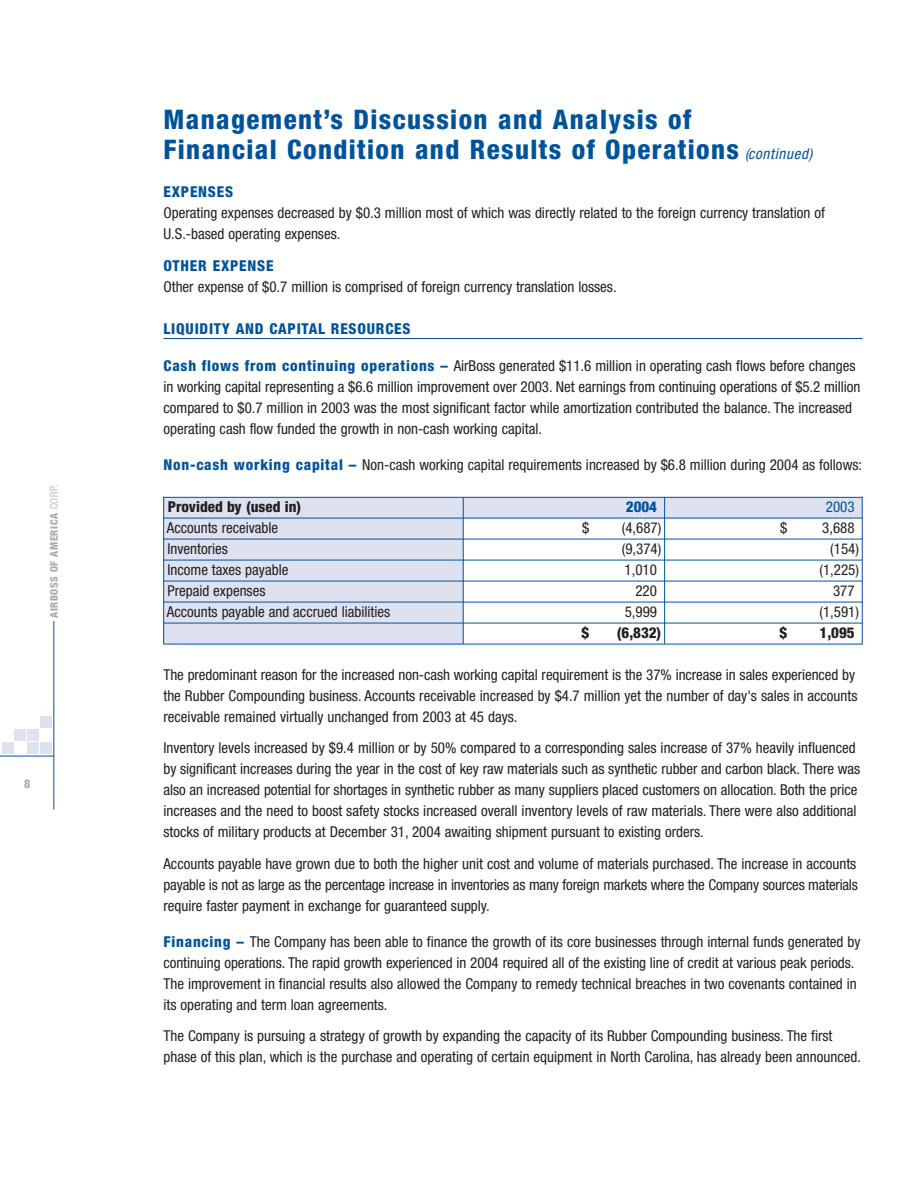
<style>
.page{position:relative;width:918px;height:1188px;background:#fff}
.page>*{position:absolute;margin:0;border:0;box-sizing:border-box;transform-origin:0 0}
.t1{font:800 condensed 27px/30px "Helvetica Neue LT Std";letter-spacing:.05em;color:#00539b}
.t2{font:condensed 15px/21px "Helvetica Neue LT Std";color:#231f20}
.t3{font:800 condensed 15px "Helvetica Neue LT Std";letter-spacing:.05em;color:#00539b}
.t4{font:800 condensed 15px "Helvetica Neue LT Std";color:#231f20}
.t5{font:condensed 15px "Helvetica Neue LT Std";color:#00539b}
.t6{font:800 condensed 12px "Helvetica Neue LT Std";color:#a7a9ac}
.t7{font:800 condensed 10.5px "Helvetica Neue LT Std";letter-spacing:.05em;color:#a7a9ac}
.s1{font-weight:300}
.s2{font-weight:400;font-style:italic;font-size:15px}
.s3{font-weight:800;color:#00539b}
</style>
<div class="page">
<hr style="left:53px;top:621px;width:1px;height:189px;background:#00539b">
<hr style="left:0;top:756px;width:54px;height:1px;background:#00539b">
<div style="left:2px;top:742px;width:11px;height:11px;background:#dde1f0"></div>
<div style="left:27px;top:742px;width:12px;height:11px;background:#dde1f0"></div>
<div style="left:40px;top:742px;width:11px;height:11px;background:#dde1f0"></div>
<div style="left:14px;top:729px;width:12px;height:12px;background:#dde1f0"></div>
<div style="left:27px;top:729px;width:12px;height:12px;background:#dde1f0"></div>
<div style="left:40px;top:716px;width:11px;height:12px;background:#dde1f0"></div>
<div style="left:163px;top:497px;width:699px;height:21px;background:#dde1f0"></div>
<div style="left:163px;top:497px;width:300px;height:147px;background:#dde1f0"></div>
<hr style="left:164px;top:338px;width:698px;height:1px;background:#00539b">
<hr style="left:164px;top:497px;width:698px;height:1px;background:#00539b">
<hr style="left:164px;top:518px;width:698px;height:1px;background:#00539b">
<hr style="left:164px;top:539px;width:698px;height:1px;background:#00539b">
<hr style="left:164px;top:560px;width:698px;height:1px;background:#00539b">
<hr style="left:164px;top:581px;width:698px;height:1px;background:#00539b">
<hr style="left:164px;top:602px;width:698px;height:1px;background:#00539b">
<hr style="left:164px;top:623px;width:698px;height:1px;background:#00539b">
<hr style="left:164px;top:644px;width:698px;height:1px;background:#00539b">
<hr style="left:463px;top:497px;width:1px;height:147px;background:#00539b">
<hr style="left:163px;top:497px;width:1px;height:147px;background:#00539b">
<hr style="left:862px;top:497px;width:1px;height:147px;background:#00539b">
<hr style="left:664px;top:497px;width:1px;height:147px;background:#00539b">
<p class="t7" style="left:50px;top:618px;width:135px;rotate:-90deg">AIRBOSS OF AMERICA <span class="s1">CORP.</span></p>
<p class="t6" style="left:24px;top:779px;width:8px">8</p>
<h1 class="t1" style="left:164px;top:107px;width:651px">Management’s Discussion and Analysis of<br>Financial Condition and Results of Operations <span class="s2">(continued)</span></h1>
<p class="t3" style="left:164px;top:187px;width:71px">EXPENSES</p>
<p class="t2" style="left:164px;top:204px;width:663px">Operating expenses decreased by $0.3 million most of which was directly related to the foreign currency translation of<br>U.S.-based operating expenses.</p>
<p class="t3" style="left:164px;top:260px;width:112px">OTHER EXPENSE</p>
<p class="t2" style="left:164px;top:278px;width:455px">Other expense of $0.7 million is comprised of foreign currency translation losses.</p>
<p class="t3" style="left:164px;top:323px;width:249px">LIQUIDITY AND CAPITAL RESOURCES</p>
<p class="t2" style="left:164px;top:356px;width:698px"><span class="s3">Cash flows from continuing operations –</span> AirBoss generated $11.6 million in operating cash flows before changes in working capital representing a $6.6 million improvement over 2003. Net earnings from continuing operations of $5.2 million compared to $0.7 million in 2003 was the most significant factor while amortization contributed the balance. The increased operating cash flow funded the growth in non-cash working capital.</p>
<p class="t2" style="left:164px;top:455px;width:700px"><span class="s3">Non-cash working capital –</span> Non-cash working capital requirements increased by $6.8 million during 2004 as follows:</p>
<p class="t4" style="left:168px;top:501px;width:135px">Provided by (used in)</p>
<p class="t3" style="left:626px;top:501px;width:33px">2004</p>
<p class="t5" style="left:826px;top:501px;width:30px">2003</p>
<p class="t2" style="left:167px;top:518px;width:113px">Accounts receivable</p>
<p class="t2" style="left:582px;top:518px;width:9px">$</p>
<p class="t2" style="left:622px;top:518px;width:41px">(4,687)</p>
<p class="t2" style="left:780px;top:518px;width:9px">$</p>
<p class="t2" style="left:822px;top:518px;width:34px">3,688</p>
<p class="t2" style="left:167px;top:539px;width:62px">Inventories</p>
<p class="t2" style="left:622px;top:539px;width:41px">(9,374)</p>
<p class="t2" style="left:830px;top:539px;width:30px">(154)</p>
<p class="t2" style="left:167px;top:560px;width:123px">Income taxes payable</p>
<p class="t2" style="left:625px;top:560px;width:34px">1,010</p>
<p class="t2" style="left:819px;top:560px;width:41px">(1,225)</p>
<p class="t2" style="left:167px;top:581px;width:100px">Prepaid expenses</p>
<p class="t2" style="left:635px;top:581px;width:23px">220</p>
<p class="t2" style="left:833px;top:581px;width:23px">377</p>
<p class="t2" style="left:167px;top:602px;width:225px">Accounts payable and accrued liabilities</p>
<p class="t2" style="left:625px;top:602px;width:34px">5,999</p>
<p class="t2" style="left:819px;top:602px;width:41px">(1,591)</p>
<p class="t4" style="left:582px;top:627px;width:9px">$</p>
<p class="t4" style="left:617px;top:627px;width:46px">(6,832)</p>
<p class="t4" style="left:779px;top:627px;width:9px">$</p>
<p class="t4" style="left:820px;top:627px;width:37px">1,095</p>
<p class="t2" style="left:163px;top:665px;width:696px">The predominant reason for the increased non-cash working capital requirement is the 37% increase in sales experienced by the Rubber Compounding business. Accounts receivable increased by $4.7 million yet the number of day's sales in accounts receivable remained virtually unchanged from 2003 at 45 days.</p>
<p class="t2" style="left:163px;top:739px;width:698px">Inventory levels increased by $9.4 million or by 50% compared to a corresponding sales increase of 37% heavily influenced by significant increases during the year in the cost of key raw materials such as synthetic rubber and carbon black. There was also an increased potential for shortages in synthetic rubber as many suppliers placed customers on allocation. Both the price increases and the need to boost safety stocks increased overall inventory levels of raw materials. There were also additional stocks of military products at December 31, 2004 awaiting shipment pursuant to existing orders.</p>
<p class="t2" style="left:163px;top:854px;width:696px;text-align:justify">Accounts payable have grown due to both the higher unit cost and volume of materials purchased. The increase in accounts payable is not as large as the percentage increase in inventories as many foreign markets where the Company sources materials require faster payment in exchange for guaranteed supply.</p>
<p class="t2" style="left:163px;top:932px;width:699px"><span class="s3">Financing –</span> The Company has been able to finance the growth of its core businesses through internal funds generated by continuing operations. The rapid growth experienced in 2004 required all of the existing line of credit at various peak periods.<br>The improvement in financial results also allowed the Company to remedy technical breaches in two covenants contained in its operating and term loan agreements.</p>
<p class="t2" style="left:163px;top:1027px;width:699px">The Company is pursuing a strategy of growth by expanding the capacity of its Rubber Compounding business. The first phase of this plan, which is the purchase and operating of certain equipment in North Carolina, has already been announced.</p>
</div>
